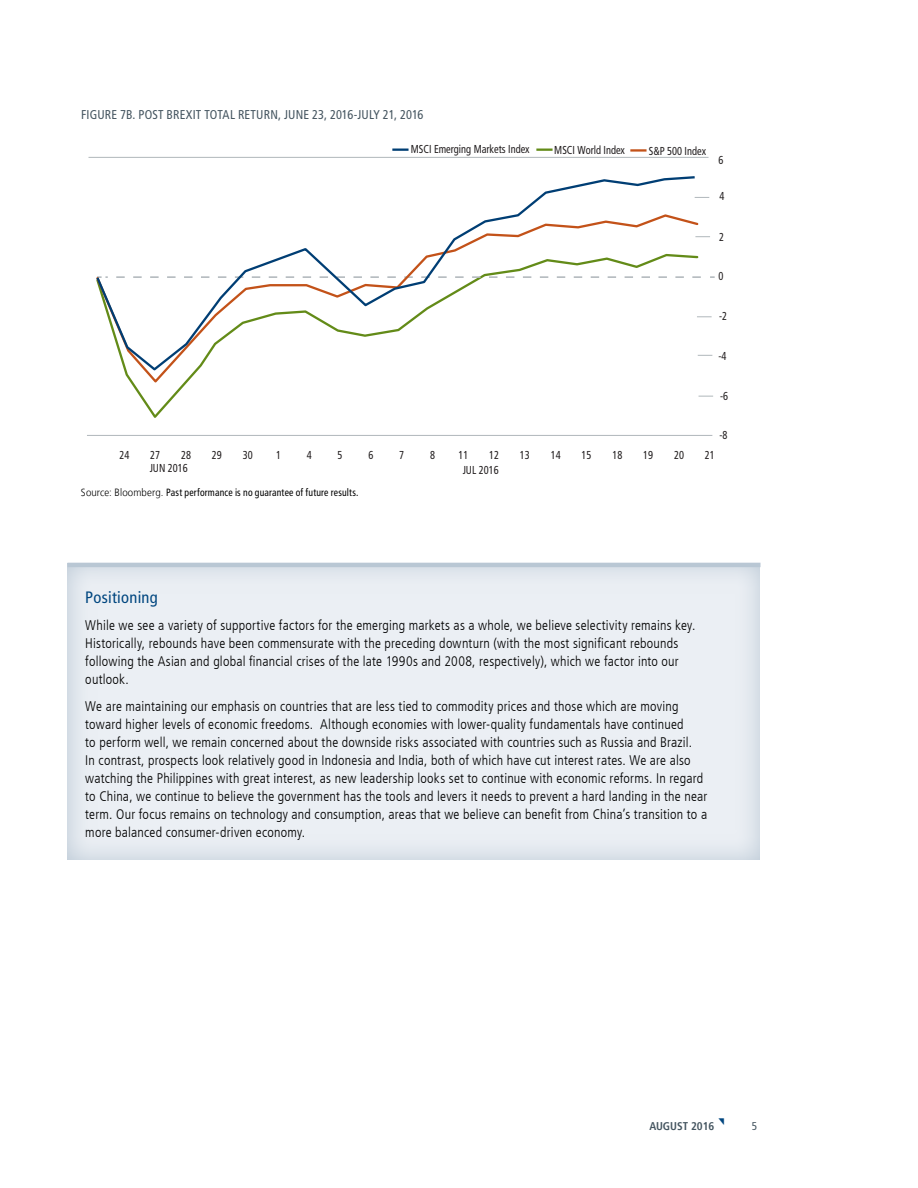
<style>
.page{position:relative;width:918px;height:1188px;background:#fff}
.page>*{position:absolute;margin:0;border:0;box-sizing:border-box;transform-origin:0 0}
.Sidebar__body_space{font:condensed 16.5px "Frutiger LT";letter-spacing:.015em;color:#00467f}
.Sidebar__body_no_spa{font:300 condensed 13.8px/18px "Frutiger LT";letter-spacing:.015em;color:#000}
.Body{font:condensed 12.75px "Frutiger LT";letter-spacing:.01em;color:#455560}
.t1{font:condensed 11.55px "Frutiger LT";color:#231f20;scale:.9 1}
.Data_As_of{font:700 condensed 11.25px "Frutiger LT";color:#455560}
.Data_As_of-2{font:condensed 11.25px "Frutiger LT";color:#455560}
.source_copy_indent{font:condensed 10.5px "Frutiger LT";letter-spacing:.015em;color:#000;scale:.92 1}
.s1{font-weight:300;font-stretch:normal}
</style>
<div class="page">
<hr style="left:87px;top:435px;width:625px;height:1px;background:#b0b7bb">
<svg style="left:394px;top:149px;width:13px;height:2px"></svg>
<svg style="left:538px;top:149px;width:13px;height:2px"></svg>
<svg style="left:632px;top:149px;width:13px;height:3px"></svg>
<svg style="left:96px;top:176px;width:601px;height:196px"></svg>
<svg style="left:699px;top:396px;width:14px;height:1px"></svg>
<svg style="left:698px;top:355px;width:14px;height:1px"></svg>
<svg style="left:697px;top:316px;width:15px;height:1px"></svg>
<svg style="left:695px;top:236px;width:15px;height:1px"></svg>
<svg style="left:695px;top:197px;width:14px;height:1px"></svg>
<hr style="left:89px;top:157px;width:620px;height:1px;background:#b0b7bb">
<svg style="left:67px;top:562px;width:694px;height:298px;background:#e9edf2"></svg>
<hr style="left:68px;top:563px;width:692px;height:4px;background:#b9c7d4">
<p class="Body" style="left:81px;top:107px;width:344px">FIGURE 7B. POST BREXIT TOTAL RETURN, JUNE 23, 2016-JULY 21, 2016</p>
<p class="t1" style="left:411px;top:143px;width:134px">MSCI Emerging Markets Index</p>
<p class="t1" style="left:554px;top:143px;width:80px">MSCI World Index</p>
<p class="t1" style="left:649px;top:144px;width:65px">S&amp;P 500 Index</p>
<p class="t1" style="left:719px;top:153px;width:7px">6</p>
<p class="t1" style="left:720px;top:189px;width:7px">4</p>
<p class="t1" style="left:719px;top:230px;width:7px">2</p>
<p class="t1" style="left:719px;top:269px;width:7px">0</p>
<p class="t1" style="left:719px;top:309px;width:10px">-2</p>
<p class="t1" style="left:719px;top:349px;width:10px">-4</p>
<p class="t1" style="left:720px;top:389px;width:10px">-6</p>
<p class="t1" style="left:719px;top:428px;width:10px">-8</p>
<p class="t1" style="left:119px;top:448px;width:13px">24</p>
<p class="t1" style="left:150px;top:448px;width:13px">27</p>
<p class="t1" style="left:181px;top:448px;width:13px">28</p>
<p class="t1" style="left:212px;top:448px;width:13px">29</p>
<p class="t1" style="left:243px;top:448px;width:13px">30</p>
<p class="t1" style="left:276px;top:448px;width:7px">1</p>
<p class="t1" style="left:307px;top:448px;width:7px">4</p>
<p class="t1" style="left:338px;top:448px;width:7px">5</p>
<p class="t1" style="left:368px;top:448px;width:7px">6</p>
<p class="t1" style="left:399px;top:448px;width:7px">7</p>
<p class="t1" style="left:430px;top:448px;width:7px">8</p>
<p class="t1" style="left:458px;top:448px;width:13px">11</p>
<p class="t1" style="left:489px;top:448px;width:13px">12</p>
<p class="t1" style="left:520px;top:448px;width:13px">13</p>
<p class="t1" style="left:551px;top:448px;width:13px">14</p>
<p class="t1" style="left:582px;top:448px;width:13px">15</p>
<p class="t1" style="left:612px;top:448px;width:13px">18</p>
<p class="t1" style="left:643px;top:448px;width:13px">19</p>
<p class="t1" style="left:674px;top:448px;width:13px">20</p>
<p class="t1" style="left:705px;top:448px;width:13px">21</p>
<p class="t1" style="left:463px;top:463px;width:41px">JUL 2016</p>
<p class="t1" style="left:150px;top:462px;width:44px">JUN 2016</p>
<p class="source_copy_indent" style="left:81px;top:486px;width:303px"><span class="s1">Source: Bloomberg.</span> Past performance is no guarantee of future results.</p>
<p class="Sidebar__body_space" style="left:85px;top:588px;width:74px">Positioning</p>
<p class="Sidebar__body_no_spa" style="left:85px;top:616px;width:612px">While we see a variety of supportive factors for the emerging markets as a whole, we believe selectivity remains key.<br>Historically, rebounds have been commensurate with the preceding downturn (with the most significant rebounds following the Asian and global financial crises of the late 1990s and 2008, respectively), which we factor into our outlook.</p>
<p class="Sidebar__body_no_spa" style="left:85px;top:697px;width:624px">We are maintaining our emphasis on countries that are less tied to commodity prices and those which are moving toward higher levels of economic freedoms. Although economies with lower-quality fundamentals have continued<br>to perform well, we remain concerned about the downside risks associated with countries such as Russia and Brazil.<br>In contrast, prospects look relatively good in Indonesia and India, both of which have cut interest rates. We are also watching the Philippines with great interest, as new leadership looks set to continue with economic reforms. In regard to China, we continue to believe the government has the tools and levers it needs to prevent a hard landing in the near term. Our focus remains on technology and consumption, areas that we believe can benefit from China’s transition to a more balanced consumer-driven economy.</p>
<p class="Data_As_of" style="left:649px;top:1120px;width:66px">AUGUST 2016</p>
<p class="Data_As_of-2" style="left:752px;top:1120px;width:7px">5</p>
</div>
